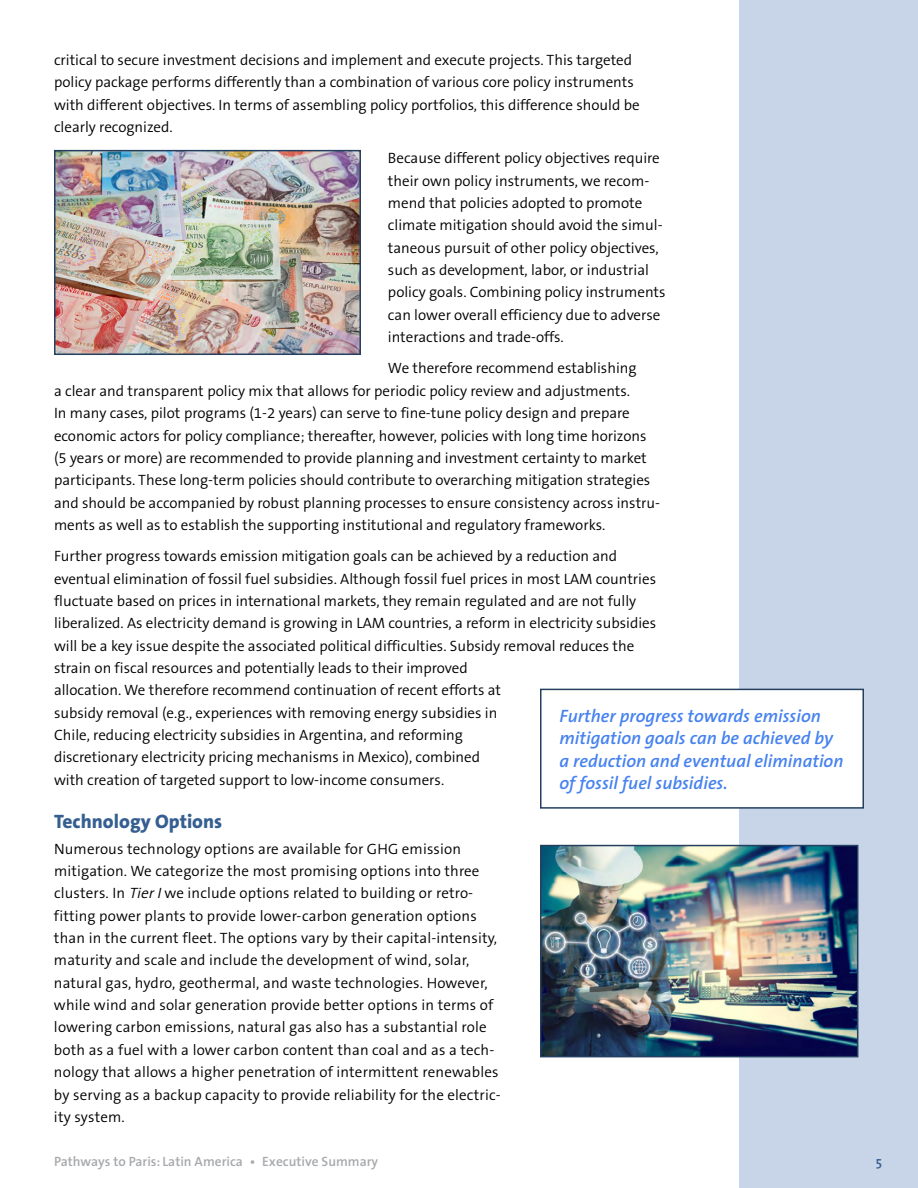
<style>
.page{position:relative;width:918px;height:1188px;background:#fff}
.page>*{position:absolute;margin:0;border:0;box-sizing:border-box;transform-origin:0 0}
.t1{font:800 19.5px "The Sans B8";color:#365f91}
.t2{font:italic 600 18px/22.5px "The Sans";color:#4682f0}
.t3{font:300 15px/22.4px "The Sans B4";color:#000}
.t4{font:600 13.5px "The Sans";color:#a7a9ac}
.t5{font:600 13.5px "The Sans";color:#365f91}
.s1{font-family:"The Sans";font-style:italic}
</style>
<div class="page">
<div style="left:740px;top:0;width:178px;height:1188px;background:#c8d5e9"></div>
<img style="left:57px;top:153px;width:301px;height:199px">
<div style="left:54px;top:150px;width:307px;height:205px;border:2px solid #243f60"></div>
<div style="left:541px;top:689px;width:322px;height:119px;background:#fff"></div>
<div style="left:540px;top:689px;width:324px;height:120px;border:2px solid #243f60"></div>
<img style="left:543px;top:848px;width:312px;height:206px">
<div style="left:540px;top:845px;width:318px;height:212px;border:2px solid #243f60"></div>
<p class="t3" style="left:54px;top:49px;width:587px">critical to secure investment decisions and implement and execute projects. This targeted policy package performs differently than a combination of various core policy instruments with different objectives. In terms of assembling policy portfolios, this difference should be clearly recognized.</p>
<p class="t3" style="left:388px;top:148px;width:279px">Because different policy objectives require their own policy instruments, we recom‑ mend that policies adopted to promote climate mitigation should avoid the simul‑ taneous pursuit of other policy objectives, such as development, labor, or industrial policy goals. Combining policy instruments can lower overall efficiency due to adverse interactions and trade‑offs.</p>
<p class="t3" style="left:54px;top:358px;width:608px;text-indent:334px">We therefore recommend establishing<br>a clear and transparent policy mix that allows for periodic policy review and adjustments.<br>In many cases, pilot programs (1‑2 years) can serve to fine‑tune policy design and prepare economic actors for policy compliance; thereafter, however, policies with long time horizons (5 years or more) are recommended to provide planning and investment certainty to market participants. These long‑term policies should contribute to overarching mitigation strategies and should be accompanied by robust planning processes to ensure consistency across instru‑ ments as well as to establish the supporting institutional and regulatory frameworks.</p>
<p class="t3" style="left:54px;top:546px;width:604px">Further progress towards emission mitigation goals can be achieved by a reduction and eventual elimination of fossil fuel subsidies. Although fossil fuel prices in most LAM countries fluctuate based on prices in international markets, they remain regulated and are not fully liberalized. As electricity demand is growing in LAM countries, a reform in electricity subsidies will be a key issue despite the associated political difficulties. Subsidy removal reduces the strain on fiscal resources and potentially leads to their improved<br>allocation. We therefore recommend continuation of recent efforts at<br>subsidy removal (e.g., experiences with removing energy subsidies in<br>Chile, reducing electricity subsidies in Argentina, and reforming<br>discretionary electricity pricing mechanisms in Mexico), combined<br>with creation of targeted support to low‑income consumers.</p>
<h1 class="t1" style="left:54px;top:811px;width:170px">Technology Options</h1>
<p class="t3" style="left:54px;top:838px;width:448px">Numerous technology options are available for GHG emission mitigation. We categorize the most promising options into three clusters. In <span class="s1">TierI</span>we include options related to building or retro‑ fitting power plants to provide lower‑carbon generation options than in the current fleet. The options vary by their capital‑intensity, maturity and scale and include the development of wind, solar, natural gas, hydro, geothermal, and waste technologies. However, while wind and solar generation provide better options in terms of lowering carbon emissions, natural gas also has a substantial role both as a fuel with a lower carbon content than coal and as a tech‑ nology that allows a higher penetration of intermittent renewables by serving as a backup capacity to provide reliability for the electric‑ ity system.</p>
<p class="t2" style="left:560px;top:704px;width:286px">Further progress towards emission mitigation goals can be achieved by a reduction and eventual elimination of fossil fuel subsidies.</p>
<p class="t4" style="left:54px;top:1150px;width:326px">Pathways to Paris: Latin America • Executive Summary</p>
<p class="t5" style="left:876px;top:1150px;width:8px">5</p>
</div>
